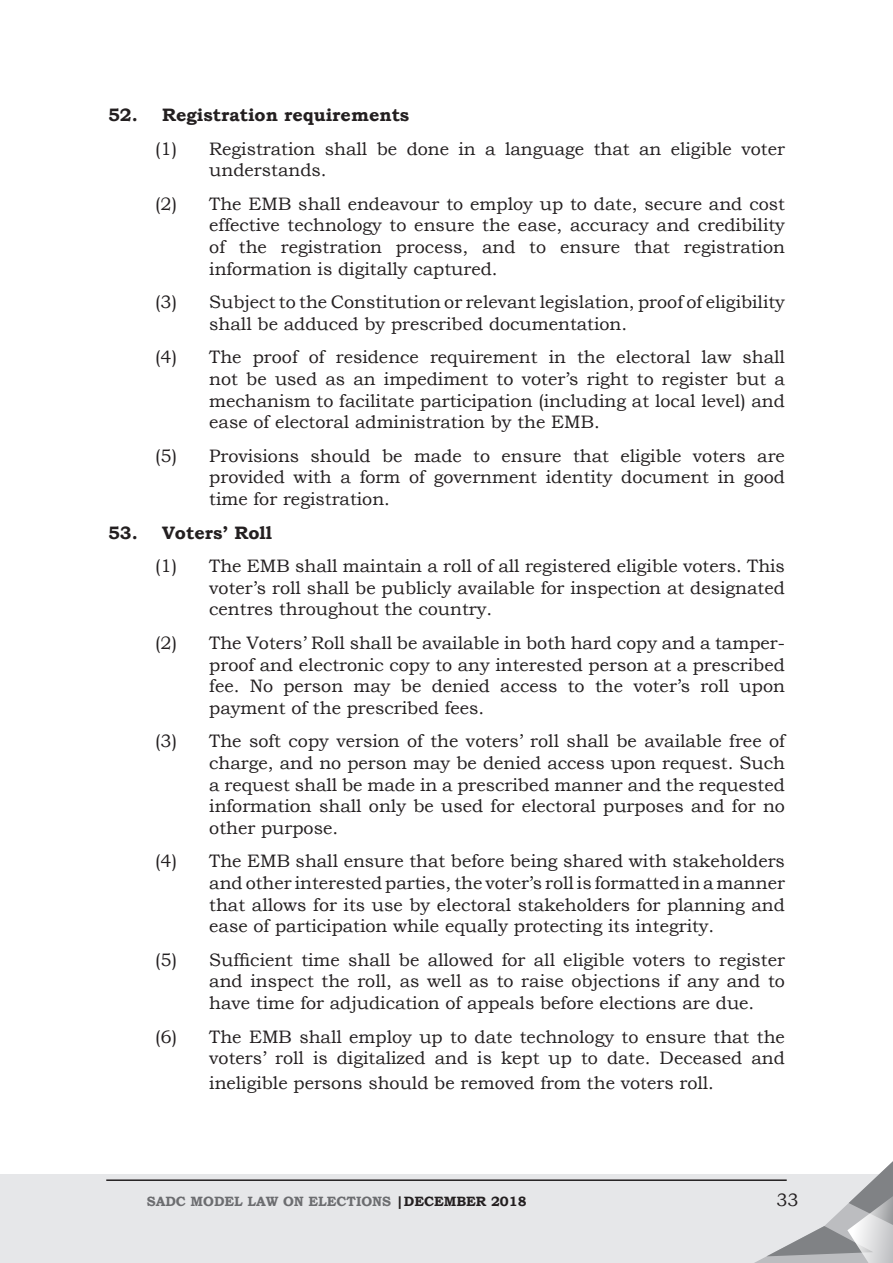
<style>
.page{position:relative;width:893px;height:1263px;background:#fff}
.page>*{position:absolute;margin:0;border:0;box-sizing:border-box;transform-origin:0 0}
.t1{font:18px/21.6px "Bookman Old Style";color:#231f20;text-align:justify}
.t2{font:700 18px "Bookman Old Style";color:#231f20}
.t3{font:700 13.5px "Bookman Old Style";color:#6c6d70}
.s1{color:#231f20}
</style>
<div class="page">
<div style="left:0;top:1175px;width:893px;height:88px;background:#e6e7e9"></div>
<hr style="left:106px;top:1179px;width:681px;height:2px;background:#231f20">
<svg style="left:732px;top:1161px;width:161px;height:102px"></svg>
<p class="t2" style="left:108px;top:102px;width:303px">52. Registration requirements</p>
<p class="t1" style="left:209px;top:138px;width:577px;text-indent:-54px">(1) Registration shall be done in a language that an eligible voter understands.</p>
<p class="t1" style="left:209px;top:193px;width:577px;text-indent:-54px">(2) The EMB shall endeavour to employ up to date, secure and cost effective technology to ensure the ease, accuracy and credibility of the registration process, and to ensure that registration information is digitally captured.</p>
<p class="t1" style="left:209px;top:291px;width:577px;text-indent:-54px">(3) Subject to the Constitution or relevant legislation, proof of eligibility shall be adduced by prescribed documentation.</p>
<p class="t1" style="left:209px;top:346px;width:577px;text-indent:-54px">(4) The proof of residence requirement in the electoral law shall not be used as an impediment to voter’s right to register but a mechanism to facilitate participation (including at local level) and ease of electoral administration by the EMB.</p>
<p class="t1" style="left:209px;top:445px;width:577px;text-indent:-54px">(5) Provisions should be made to ensure that eligible voters are provided with a form of government identity document in good time for registration.</p>
<p class="t2" style="left:108px;top:519px;width:165px">53. Voters’ Roll</p>
<p class="t1" style="left:209px;top:555px;width:577px;text-indent:-54px">(1) The EMB shall maintain a roll of all registered eligible voters. This voter’s roll shall be publicly available for inspection at designated centres throughout the country.</p>
<p class="t1" style="left:209px;top:632px;width:577px;text-indent:-54px">(2) The Voters’ Roll shall be available in both hard copy and a tamper&shy;proof and electronic copy to any interested person at a prescribed fee. No person may be denied access to the voter’s roll upon payment of the prescribed fees.</p>
<p class="t1" style="left:209px;top:730px;width:577px;text-indent:-54px">(3) The soft copy version of the voters’ roll shall be available free of charge, and no person may be denied access upon request. Such a request shall be made in a prescribed manner and the requested information shall only be used for electoral purposes and for no other purpose.</p>
<p class="t1" style="left:209px;top:850px;width:577px;text-indent:-54px">(4) The EMB shall ensure that before being shared with stakeholders and other interested parties, the voter’s roll is formatted in a manner that allows for its use by electoral stakeholders for planning and ease of participation while equally protecting its integrity.</p>
<p class="t1" style="left:209px;top:949px;width:577px;text-indent:-54px">(5) Sufficient time shall be allowed for all eligible voters to register and inspect the roll, as well as to raise objections if any and to have time for adjudication of appeals before elections are due.</p>
<p class="t1" style="left:155px;top:1026px;width:631px;text-align:right">(6) The EMB shall employ up to date technology to ensure that the voters’ roll is digitalized and is kept up to date. Deceased and</p>
<p class="t1" style="left:209px;top:1072px;width:506px">ineligible persons should be removed from the voters roll.</p>
<p class="t3" style="left:147px;top:1192px;width:381px">SADC MODEL LAW ON ELECTIONS <span class="s1">|DECEMBER 2018</span></p>
<p class="t1" style="left:776px;top:1189px;width:24px">33</p>
</div>
